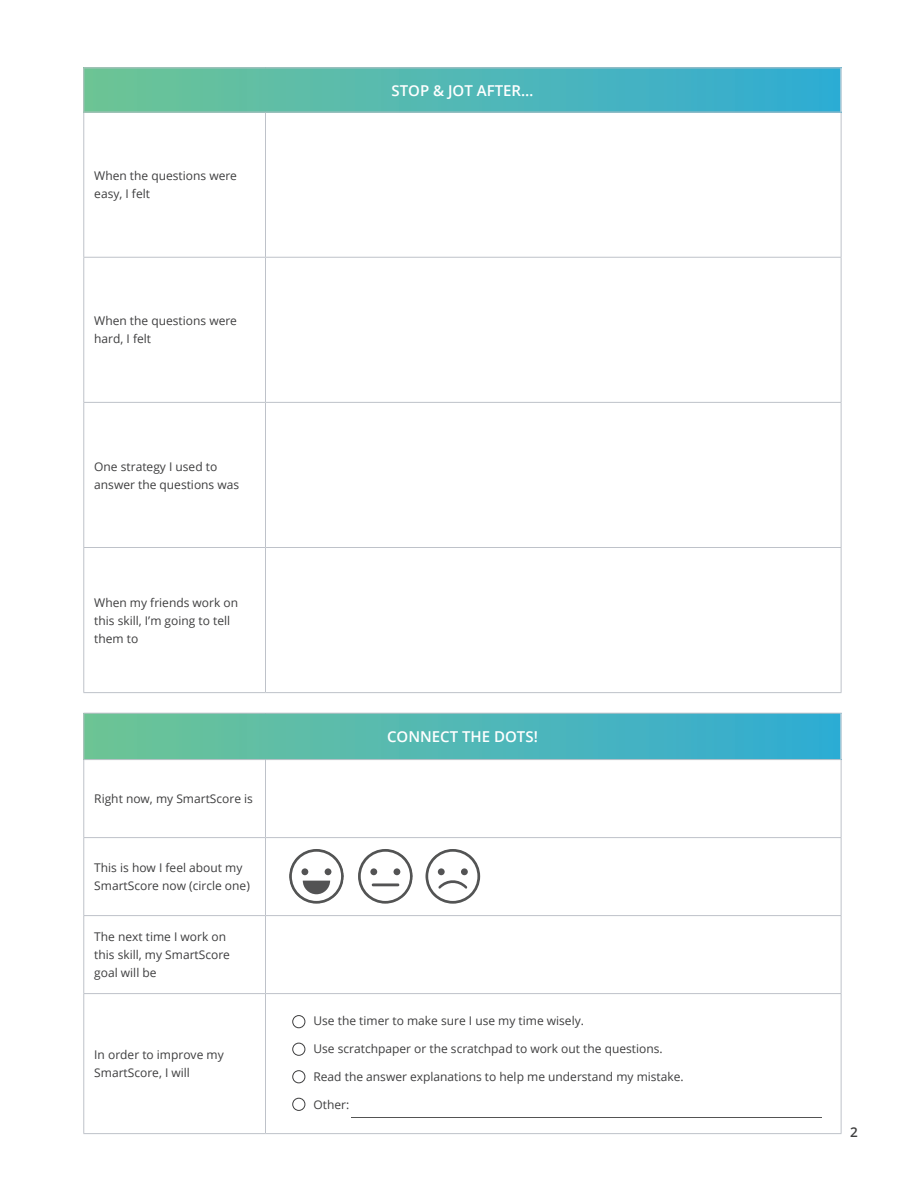
<style>
.page{position:relative;width:918px;height:1188px;background:#fff}
.page>*{position:absolute;margin:0;border:0;box-sizing:border-box;transform-origin:0 0}
.t1{font:600 15px "Open Sans";color:#fff}
.t2{font:600 13.5px "Open Sans";color:#3e3e3f}
.t3{font:12px/18px "Open Sans";color:#3e3e3f}
</style>
<div class="page">
<img style="left:289px;top:849px;width:55px;height:55px">
<div style="left:292px;top:852px;width:49px;height:49px;background:#fff;border-radius:50%"></div>
<div style="left:301px;top:868px;width:7px;height:7px;background:#535354;border-radius:50%"></div>
<div style="left:325px;top:868px;width:6px;height:7px;background:#535354;border-radius:50%"></div>
<svg style="left:303px;top:881px;width:27px;height:13px"></svg>
<img style="left:425px;top:849px;width:55px;height:55px">
<div style="left:428px;top:852px;width:49px;height:49px;background:#fff;border-radius:50%"></div>
<div style="left:438px;top:868px;width:7px;height:7px;background:#535354;border-radius:50%"></div>
<div style="left:461px;top:868px;width:7px;height:7px;background:#535354;border-radius:50%"></div>
<svg style="left:438px;top:880px;width:29px;height:9px"></svg>
<img style="left:358px;top:849px;width:55px;height:55px">
<div style="left:361px;top:852px;width:49px;height:49px;background:#fff;border-radius:50%"></div>
<div style="left:370px;top:868px;width:7px;height:7px;background:#535354;border-radius:50%"></div>
<div style="left:394px;top:868px;width:6px;height:7px;background:#535354;border-radius:50%"></div>
<hr style="left:372px;top:883px;width:27px;height:3px;background:#535354">
<div style="left:84px;top:68px;width:757px;height:44px;background:linear-gradient(to right,#6fc495,#31acd4)"></div>
<hr style="left:83px;top:68px;width:183px;height:1px;background:#bec2c9">
<hr style="left:83px;top:68px;width:1px;height:44px;background:#bec2c9">
<hr style="left:266px;top:68px;width:576px;height:1px;background:#bec2c9">
<hr style="left:83px;top:112px;width:1px;height:145px;background:#bec2c9">
<hr style="left:83px;top:258px;width:1px;height:144px;background:#bec2c9">
<hr style="left:83px;top:402px;width:183px;height:1px;background:#bec2c9">
<hr style="left:83px;top:403px;width:1px;height:144px;background:#bec2c9">
<hr style="left:266px;top:402px;width:576px;height:1px;background:#bec2c9">
<hr style="left:83px;top:547px;width:183px;height:1px;background:#bec2c9">
<hr style="left:83px;top:548px;width:1px;height:144px;background:#bec2c9">
<hr style="left:266px;top:547px;width:576px;height:1px;background:#bec2c9">
<hr style="left:83px;top:692px;width:183px;height:1px;background:#bec2c9">
<hr style="left:266px;top:692px;width:576px;height:1px;background:#bec2c9">
<hr style="left:83px;top:112px;width:183px;height:1px;background:#bec2c9">
<hr style="left:266px;top:112px;width:576px;height:1px;background:#bec2c9">
<hr style="left:83px;top:257px;width:183px;height:1px;background:#bec2c9">
<hr style="left:266px;top:257px;width:576px;height:1px;background:#bec2c9">
<hr style="left:265px;top:112px;width:1px;height:145px;background:#bec2c9">
<hr style="left:841px;top:112px;width:1px;height:145px;background:#bec2c9">
<hr style="left:265px;top:258px;width:1px;height:144px;background:#bec2c9">
<hr style="left:841px;top:258px;width:1px;height:144px;background:#bec2c9">
<hr style="left:265px;top:403px;width:1px;height:144px;background:#bec2c9">
<hr style="left:841px;top:403px;width:1px;height:144px;background:#bec2c9">
<hr style="left:265px;top:548px;width:1px;height:144px;background:#bec2c9">
<hr style="left:841px;top:548px;width:1px;height:144px;background:#bec2c9">
<hr style="left:840px;top:68px;width:2px;height:44px;background:#dadbe0">
<div style="left:84px;top:713px;width:757px;height:47px;background:linear-gradient(to right,#6fc495,#31acd4)"></div>
<hr style="left:83px;top:713px;width:183px;height:1px;background:#bec2c9">
<hr style="left:83px;top:714px;width:1px;height:45px;background:#bec2c9">
<hr style="left:266px;top:713px;width:576px;height:1px;background:#bec2c9">
<hr style="left:83px;top:760px;width:1px;height:77px;background:#bec2c9">
<hr style="left:83px;top:838px;width:1px;height:77px;background:#bec2c9">
<hr style="left:83px;top:915px;width:183px;height:1px;background:#bec2c9">
<hr style="left:83px;top:916px;width:1px;height:77px;background:#bec2c9">
<hr style="left:266px;top:915px;width:576px;height:1px;background:#bec2c9">
<hr style="left:83px;top:993px;width:183px;height:1px;background:#bec2c9">
<hr style="left:83px;top:994px;width:1px;height:139px;background:#bec2c9">
<hr style="left:266px;top:993px;width:576px;height:1px;background:#bec2c9">
<hr style="left:83px;top:1133px;width:183px;height:1px;background:#bec2c9">
<hr style="left:266px;top:1133px;width:576px;height:1px;background:#bec2c9">
<hr style="left:83px;top:759px;width:183px;height:1px;background:#bec2c9">
<hr style="left:266px;top:759px;width:576px;height:1px;background:#bec2c9">
<hr style="left:83px;top:837px;width:183px;height:1px;background:#bec2c9">
<hr style="left:266px;top:837px;width:576px;height:1px;background:#bec2c9">
<hr style="left:265px;top:760px;width:1px;height:77px;background:#bec2c9">
<hr style="left:841px;top:760px;width:1px;height:77px;background:#bec2c9">
<hr style="left:265px;top:838px;width:1px;height:77px;background:#bec2c9">
<hr style="left:841px;top:838px;width:1px;height:77px;background:#bec2c9">
<hr style="left:265px;top:916px;width:1px;height:77px;background:#bec2c9">
<hr style="left:841px;top:916px;width:1px;height:77px;background:#bec2c9">
<hr style="left:265px;top:994px;width:1px;height:139px;background:#bec2c9">
<hr style="left:841px;top:994px;width:1px;height:139px;background:#bec2c9">
<hr style="left:840px;top:714px;width:2px;height:45px;background:#dadbe0">
<div style="left:292px;top:1015px;width:13px;height:13px;border:1px solid #3e3e3f;border-radius:50%"></div>
<div style="left:292px;top:1043px;width:13px;height:13px;border:1px solid #3e3e3f;border-radius:50%"></div>
<div style="left:292px;top:1070px;width:13px;height:13px;border:1px solid #3e3e3f;border-radius:50%"></div>
<div style="left:292px;top:1098px;width:13px;height:13px;border:1px solid #3e3e3f;border-radius:50%"></div>
<hr style="left:351px;top:1117px;width:471px;height:1px;background:#535453">
<p class="t3" style="left:94px;top:167px;width:144px">When the questions were easy, I felt</p>
<p class="t3" style="left:94px;top:312px;width:144px">When the questions were hard, I felt</p>
<p class="t3" style="left:94px;top:457px;width:146px">One strategy I used to answer the questions was</p>
<p class="t3" style="left:94px;top:593px;width:145px">When my friends work on this skill, I’m going to tell them to</p>
<p class="t3" style="left:94px;top:790px;width:160px">Right now, my SmartScore is</p>
<p class="t3" style="left:94px;top:859px;width:157px">This is how I feel about my<br>SmartScore now (circle one)</p>
<p class="t3" style="left:94px;top:928px;width:137px">The next time I work on this skill, my SmartScore goal will be</p>
<p class="t3" style="left:94px;top:1046px;width:131px">In order to improve my<br>SmartScore, I will</p>
<p class="t1" style="left:391px;top:80px;width:143px">STOP &amp; JOT AFTER…</p>
<p class="t1" style="left:387px;top:726px;width:152px">CONNECT THE DOTS!</p>
<p class="t3" style="left:314px;top:1012px;width:272px">Use the timer to make sure I use my time wisely.</p>
<p class="t3" style="left:314px;top:1040px;width:351px">Use scratchpaper or the scratchpad to work out the questions.</p>
<p class="t3" style="left:314px;top:1067px;width:372px">Read the answer explanations to help me understand my mistake.</p>
<p class="t3" style="left:314px;top:1095px;width:37px">Other:</p>
<p class="t2" style="left:850px;top:1123px;width:9px">2</p>
</div>
